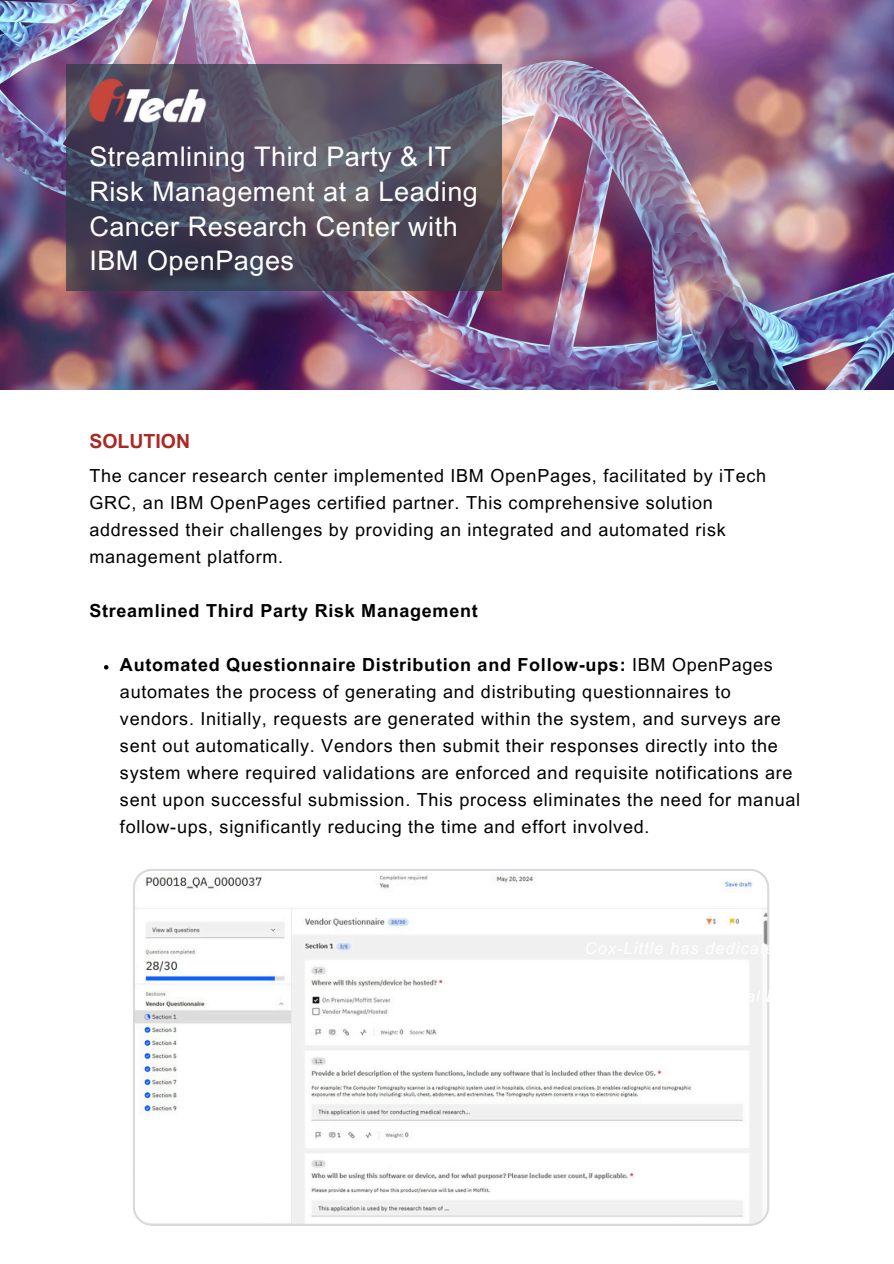
<style>
.page{position:relative;width:894px;height:1264px;background:#fff}
.page>*{position:absolute;margin:0;border:0;box-sizing:border-box;transform-origin:0 0}
.t1{font:27px/34.8px "Arial MT Pro";letter-spacing:.02em;color:#fff}
.t2{font:700 19.5px "Arial MT Pro";color:#a92925}
.t3{font:18px/27px "Arial MT Pro";letter-spacing:.04em;color:#000}
.t4{font:700 18px "Arial MT Pro";letter-spacing:.04em;color:#000}
.s1{font-weight:700}
</style>
<div class="page">
<img style="left:0;top:0;width:893px;height:390px">
<svg style="left:66px;top:64px;width:435px;height:227px;background:#4f4a5b"></svg>
<svg style="left:104px;top:665px;width:4px;height:4px"></svg>
<svg style="left:133px;top:869px;width:636px;height:356px"></svg>
<img style="left:89px;top:77px;width:117px;height:47px">
<p class="t1" style="left:89px;top:142px;width:390px">Streamlining Third Party &amp; IT<br>Risk Management at a Leading<br>Cancer Research Center with<br>IBM OpenPages</p>
<p class="t2" style="left:89px;top:434px;width:102px">SOLUTION</p>
<p class="t3" style="left:89px;top:464px;width:678px">The cancer research center implemented IBM OpenPages, facilitated by iTech GRC, an IBM OpenPages certified partner. This comprehensive solution addressed their challenges by providing an integrated and automated risk management platform.</p>
<h1 class="t4" style="left:89px;top:603px;width:390px">Streamlined Third Party Risk Management</h1>
<h2 class="t3" style="left:120px;top:653px;width:681px"><span class="s1">Automated Questionnaire Distribution and Follow-ups:</span> IBM OpenPages automates the process of generating and distributing questionnaires to vendors. Initially, requests are generated within the system, and surveys are sent out automatically. Vendors then submit their responses directly into the system where required validations are enforced and requisite notifications are sent upon successful submission. This process eliminates the need for manual follow-ups, significantly reducing the time and effort involved.</h2>
</div>
